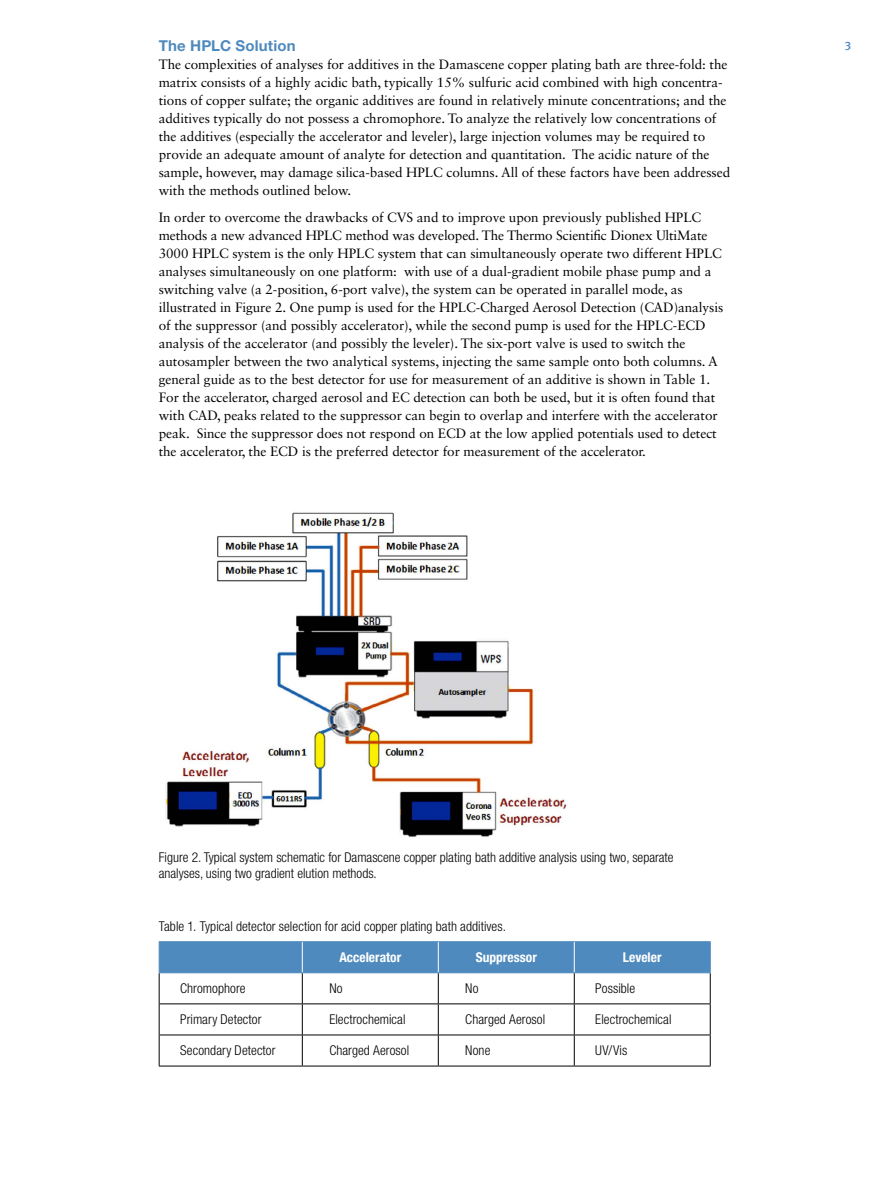
<style>
.page{position:relative;width:891px;height:1188px;background:#fff}
.page>*{position:absolute;margin:0;border:0;box-sizing:border-box;transform-origin:0 0}
.t1{font:700 15px "Helvetica Neue LT Std";letter-spacing:.015em;color:#4f8abe}
.t2{font:13.5px/18px "Sabon LT Std";letter-spacing:-.005em;color:#000}
.t3{font:300 condensed 13.5px/16.2px "Helvetica Neue LT Std";color:#000}
.t4{font:700 condensed 13.5px "Helvetica Neue LT Std";color:#fff}
.t5{font:500 12px "Meta OT";color:#4f8abe}
</style>
<div class="page">
<div style="left:160px;top:942px;width:550px;height:30px;background:#4f8abe"></div>
<hr style="left:159px;top:941px;width:143px;height:1px;background:#4f8abe">
<hr style="left:159px;top:942px;width:1px;height:30px;background:#4f8abe">
<hr style="left:302px;top:941px;width:136px;height:1px;background:#4f8abe">
<hr style="left:438px;top:941px;width:136px;height:1px;background:#4f8abe">
<hr style="left:574px;top:941px;width:137px;height:1px;background:#4f8abe">
<hr style="left:710px;top:942px;width:1px;height:30px;background:#4f8abe">
<hr style="left:302px;top:942px;width:1px;height:30px;background:#fff">
<hr style="left:438px;top:942px;width:1px;height:30px;background:#fff">
<hr style="left:574px;top:942px;width:1px;height:30px;background:#fff">
<hr style="left:159px;top:973px;width:1px;height:31px;background:#000">
<hr style="left:302px;top:973px;width:1px;height:31px;background:#000">
<hr style="left:438px;top:973px;width:1px;height:31px;background:#000">
<hr style="left:574px;top:973px;width:1px;height:31px;background:#000">
<hr style="left:710px;top:973px;width:1px;height:31px;background:#000">
<hr style="left:159px;top:1004px;width:143px;height:1px;background:#000">
<hr style="left:159px;top:1004px;width:1px;height:31px;background:#000">
<hr style="left:302px;top:1004px;width:136px;height:1px;background:#000">
<hr style="left:302px;top:1004px;width:1px;height:31px;background:#000">
<hr style="left:438px;top:1004px;width:136px;height:1px;background:#000">
<hr style="left:438px;top:1004px;width:1px;height:31px;background:#000">
<hr style="left:574px;top:1004px;width:137px;height:1px;background:#000">
<hr style="left:574px;top:1004px;width:1px;height:31px;background:#000">
<hr style="left:710px;top:1004px;width:1px;height:31px;background:#000">
<hr style="left:159px;top:1035px;width:143px;height:1px;background:#000">
<hr style="left:159px;top:1035px;width:1px;height:31px;background:#000">
<hr style="left:302px;top:1035px;width:136px;height:1px;background:#000">
<hr style="left:302px;top:1035px;width:1px;height:31px;background:#000">
<hr style="left:438px;top:1035px;width:136px;height:1px;background:#000">
<hr style="left:438px;top:1035px;width:1px;height:31px;background:#000">
<hr style="left:574px;top:1035px;width:137px;height:1px;background:#000">
<hr style="left:574px;top:1035px;width:1px;height:31px;background:#000">
<hr style="left:710px;top:1035px;width:1px;height:31px;background:#000">
<hr style="left:159px;top:1066px;width:143px;height:1px;background:#000">
<hr style="left:302px;top:1066px;width:136px;height:1px;background:#000">
<hr style="left:438px;top:1066px;width:136px;height:1px;background:#000">
<hr style="left:574px;top:1066px;width:137px;height:1px;background:#000">
<hr style="left:159px;top:972px;width:143px;height:1px;background:#4f8abe">
<hr style="left:302px;top:972px;width:136px;height:1px;background:#4f8abe">
<hr style="left:438px;top:972px;width:136px;height:1px;background:#4f8abe">
<hr style="left:574px;top:972px;width:137px;height:1px;background:#4f8abe">
<img style="left:162px;top:512px;width:405px;height:325px">
<p class="t1" style="left:159px;top:37px;width:139px">The HPLC Solution</p>
<p class="t5" style="left:845px;top:37px;width:8px">3</p>
<p class="t2" style="left:159px;top:55px;width:573px">The complexities of analyses for additives in the Damascene copper plating bath are three-fold: the matrix consists of a highly acidic bath, typically 15% sulfuric acid combined with high concentra&shy;tions of copper sulfate; the organic additives are found in relatively minute concentrations; and the additives typically do not possess a chromophore. To analyze the relatively low concentrations of the additives (especially the accelerator and leveler), large injection volumes may be required to provide an adequate amount of analyte for detection and quantitation. The acidic nature of the sample, however, may damage silica-based HPLC columns. All of these factors have been addressed with the methods outlined below.</p>
<p class="t2" style="left:159px;top:208px;width:566px">In order to overcome the drawbacks of CVS and to improve upon previously published HPLC methods a new advanced HPLC method was developed. The Thermo Scientific Dionex UltiMate 3000 HPLC system is the only HPLC system that can simultaneously operate two different HPLC analyses simultaneously on one platform: with use of a dual-gradient mobile phase pump and a switching valve (a 2-position, 6-port valve), the system can be operated in parallel mode, as illustrated in Figure 2. One pump is used for the HPLC-Charged Aerosol Detection (CAD)analysis of the suppressor (and possibly accelerator), while the second pump is used for the HPLC-ECD analysis of the accelerator (and possibly the leveler). The six-port valve is used to switch the autosampler between the two analytical systems, injecting the same sample onto both columns. A general guide as to the best detector for use for measurement of an additive is shown in Table 1.<br>For the accelerator, charged aerosol and EC detection can both be used, but it is often found that with CAD, peaks related to the suppressor can begin to overlap and interfere with the accelerator peak. Since the suppressor does not respond on ECD at the low applied potentials used to detect the accelerator, the ECD is the preferred detector for measurement of the accelerator.</p>
<p class="t3" style="left:159px;top:849px;width:516px">Figure 2. Typical system schematic for Damascene copper plating bath additive analysis using two, separate analyses, using two gradient elution methods.</p>
<p class="t3" style="left:159px;top:918px;width:349px">Table 1. Typical detector selection for acid copper plating bath additives.</p>
<p class="t4" style="left:339px;top:949px;width:63px">Accelerator</p>
<p class="t4" style="left:476px;top:949px;width:63px">Suppressor</p>
<p class="t4" style="left:623px;top:949px;width:40px">Leveler</p>
<p class="t3" style="left:180px;top:980px;width:67px">Chromophore</p>
<p class="t3" style="left:329px;top:980px;width:15px">No</p>
<p class="t3" style="left:465px;top:980px;width:15px">No</p>
<p class="t3" style="left:595px;top:980px;width:41px">Possible</p>
<p class="t3" style="left:180px;top:1011px;width:83px">Primary Detector</p>
<p class="t3" style="left:329px;top:1011px;width:78px">Electrochemical</p>
<p class="t3" style="left:465px;top:1011px;width:81px">Charged Aerosol</p>
<p class="t3" style="left:595px;top:1011px;width:78px">Electrochemical</p>
<p class="t3" style="left:180px;top:1042px;width:97px">Secondary Detector</p>
<p class="t3" style="left:329px;top:1042px;width:81px">Charged Aerosol</p>
<p class="t3" style="left:465px;top:1042px;width:27px">None</p>
<p class="t3" style="left:595px;top:1042px;width:34px">UV/Vis</p>
</div>
